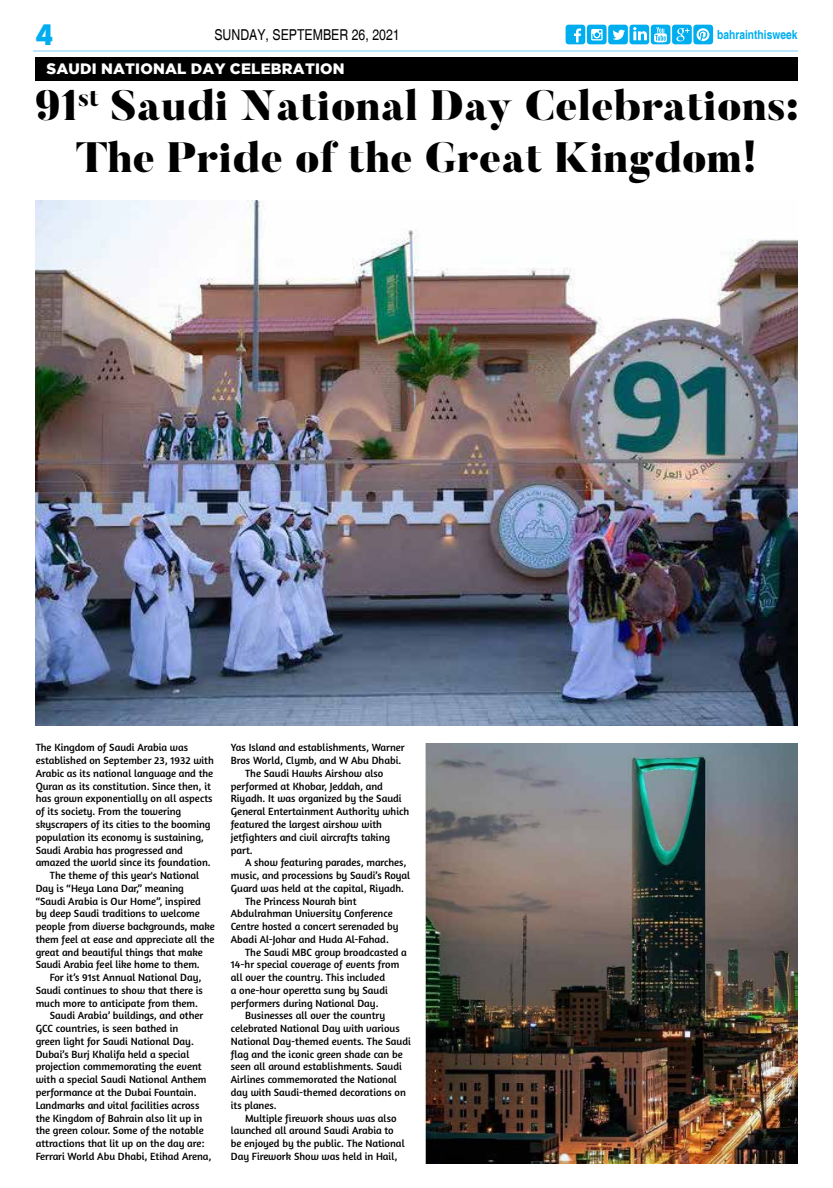
<style>
.page{position:relative;width:833px;height:1188px;background:#fff}
.page>*{position:absolute;margin:0;border:0;box-sizing:border-box;transform-origin:0 0}
.t1{font:900 42.25px/51.6px "Butler";color:#000;text-align:center}
.t2{font:900 27.5px "Clan OT";color:#00aeef}
.t3{font:900 15px "Gotham";letter-spacing:.015em;color:#fff}
.t4{font:condensed 15px "Helvetica";color:#000}
.t5{font:700 condensed 12.5px "Helvetica";color:#00aeef}
.t6{font:10.62px "Amaranth";color:#000}
</style>
<div class="page">
<hr style="left:34px;top:50px;width:764px;height:2px;background:#b9e6fa">
<div style="left:565px;top:25px;width:20px;height:19px;background:#00aeef;border-radius:3px"></div>
<svg style="left:574px;top:28px;width:7px;height:14px"></svg>
<div style="left:608px;top:25px;width:20px;height:19px;background:#00aeef;border-radius:3px"></div>
<div style="left:587px;top:25px;width:19px;height:19px;background:#00aeef;border-radius:3px"></div>
<svg style="left:591px;top:29px;width:11px;height:11px"></svg>
<div style="left:672px;top:25px;width:20px;height:19px;background:#00aeef;border-radius:3px"></div>
<svg style="left:676px;top:28px;width:13px;height:13px"></svg>
<div style="left:693px;top:25px;width:20px;height:19px;background:#00aeef;border-radius:3px"></div>
<svg style="left:696px;top:28px;width:13px;height:13px"></svg>
<svg style="left:612px;top:25px;width:58px;height:19px"></svg>
<div style="left:36px;top:58px;width:761px;height:23px;background:#000"></div>
<img style="left:36px;top:200px;width:762px;height:525px">
<img style="left:425px;top:743px;width:372px;height:420px">
<h2 class="t2" style="left:35px;top:19px;width:19px">4</h2>
<h3 class="t4" style="left:214px;top:26px;width:187px">SUNDAY, SEPTEMBER 26, 2021</h3>
<p class="t5" style="left:717px;top:27px;width:82px">bahrainthisweek</p>
<h3 class="t3" style="left:46px;top:60px;width:300px">SAUDI NATIONAL DAY CELEBRATION</h3>
<h1 class="t1" style="left:35px;top:81px;width:766px">91<sup>st</sup> Saudi National Day Celebrations:<br>The Pride of the Great Kingdom!</h1>
<p class="t6" style="left:36px;top:741px;width:154px">The Kingdom of Saudi Arabia was</p>
<p class="t6" style="left:36px;top:754px;width:180px">established on September 23, 1932 with</p>
<p class="t6" style="left:36px;top:766px;width:179px">Arabic as its national language and the</p>
<p class="t6" style="left:36px;top:779px;width:177px">Quran as its constitution. Since then, it</p>
<p class="t6" style="left:36px;top:792px;width:178px">has grown exponentially on all aspects</p>
<p class="t6" style="left:36px;top:805px;width:147px">of its society. From the towering</p>
<p class="t6" style="left:36px;top:817px;width:176px">skyscrapers of its cities to the booming</p>
<p class="t6" style="left:36px;top:830px;width:170px">population its economy is sustaining,</p>
<p class="t6" style="left:36px;top:843px;width:149px">Saudi Arabia has progressed and</p>
<p class="t6" style="left:36px;top:856px;width:177px">amazed the world since its foundation.</p>
<p class="t6" style="left:50px;top:868px;width:151px">The theme of this year's National</p>
<p class="t6" style="left:36px;top:881px;width:150px">Day is “Heya Lana Dar,” meaning</p>
<p class="t6" style="left:36px;top:894px;width:167px">“Saudi Arabia is Our Home”, inspired</p>
<p class="t6" style="left:36px;top:907px;width:166px">by deep Saudi traditions to welcome</p>
<p class="t6" style="left:36px;top:919px;width:181px">people from diverse backgrounds, make</p>
<p class="t6" style="left:36px;top:932px;width:180px">them feel at ease and appreciate all the</p>
<p class="t6" style="left:36px;top:945px;width:169px">great and beautiful things that make</p>
<p class="t6" style="left:36px;top:958px;width:166px">Saudi Arabia feel like home to them.</p>
<p class="t6" style="left:50px;top:970px;width:153px">For it’s 91st Annual National Day,</p>
<p class="t6" style="left:36px;top:983px;width:169px">Saudi continues to show that there is</p>
<p class="t6" style="left:36px;top:996px;width:164px">much more to anticipate from them.</p>
<p class="t6" style="left:50px;top:1009px;width:155px">Saudi Arabia’ buildings, and other</p>
<p class="t6" style="left:36px;top:1021px;width:144px">GCC countries, is seen bathed in</p>
<p class="t6" style="left:36px;top:1034px;width:160px">green light for Saudi National Day.</p>
<p class="t6" style="left:36px;top:1047px;width:155px">Dubai’s Burj Khalifa held a special</p>
<p class="t6" style="left:36px;top:1060px;width:167px">projection commemorating the event</p>
<p class="t6" style="left:36px;top:1072px;width:172px">with a special Saudi National Anthem</p>
<p class="t6" style="left:36px;top:1085px;width:162px">performance at the Dubai Fountain.</p>
<p class="t6" style="left:36px;top:1098px;width:165px">Landmarks and vital facilities across</p>
<p class="t6" style="left:36px;top:1111px;width:168px">the Kingdom of Bahrain also lit up in</p>
<p class="t6" style="left:36px;top:1123px;width:170px">the green colour. Some of the notable</p>
<p class="t6" style="left:36px;top:1136px;width:170px">attractions that lit up on the day are:</p>
<p class="t6" style="left:36px;top:1149px;width:177px">Ferrari World Abu Dhabi, Etihad Arena,</p>
<p class="t6" style="left:231px;top:741px;width:175px">Yas Island and establishments, Warner</p>
<p class="t6" style="left:231px;top:754px;width:172px">Bros World, Clymb, and W Abu Dhabi.</p>
<p class="t6" style="left:245px;top:766px;width:140px">The Saudi Hawks Airshow also</p>
<p class="t6" style="left:231px;top:779px;width:153px">performed at Khobar, Jeddah, and</p>
<p class="t6" style="left:231px;top:792px;width:172px">Riyadh. It was organized by the Saudi</p>
<p class="t6" style="left:231px;top:805px;width:180px">General Entertainment Authority which</p>
<p class="t6" style="left:231px;top:817px;width:153px">featured the largest airshow with</p>
<p class="t6" style="left:231px;top:830px;width:161px">jetfighters and civil aircrafts taking</p>
<p class="t6" style="left:231px;top:843px;width:23px">part.</p>
<p class="t6" style="left:245px;top:856px;width:163px">A show featuring parades, marches,</p>
<p class="t6" style="left:231px;top:868px;width:181px">music, and processions by Saudi’s Royal</p>
<p class="t6" style="left:231px;top:881px;width:175px">Guard was held at the capital, Riyadh.</p>
<p class="t6" style="left:245px;top:894px;width:113px">The Princess Nourah bint</p>
<p class="t6" style="left:231px;top:907px;width:163px">Abdulrahman University Conference</p>
<p class="t6" style="left:231px;top:919px;width:169px">Centre hosted a concert serenaded by</p>
<p class="t6" style="left:231px;top:932px;width:159px">Abadi Al-Johar and Huda Al-Fahad.</p>
<p class="t6" style="left:245px;top:945px;width:163px">The Saudi MBC group broadcasted a</p>
<p class="t6" style="left:231px;top:958px;width:170px">14-hr special coverage of events from</p>
<p class="t6" style="left:231px;top:970px;width:156px">all over the country. This included</p>
<p class="t6" style="left:231px;top:983px;width:158px">a one-hour operetta sung by Saudi</p>
<p class="t6" style="left:231px;top:996px;width:149px">performers during National Day.</p>
<p class="t6" style="left:245px;top:1009px;width:142px">Businesses all over the country</p>
<p class="t6" style="left:231px;top:1021px;width:170px">celebrated National Day with various</p>
<p class="t6" style="left:231px;top:1034px;width:181px">National Day-themed events. The Saudi</p>
<p class="t6" style="left:231px;top:1047px;width:173px">flag and the iconic green shade can be</p>
<p class="t6" style="left:231px;top:1060px;width:172px">seen all around establishments. Saudi</p>
<p class="t6" style="left:231px;top:1072px;width:167px">Airlines commemorated the National</p>
<p class="t6" style="left:231px;top:1085px;width:176px">day with Saudi-themed decorations on</p>
<p class="t6" style="left:231px;top:1098px;width:47px">its planes.</p>
<p class="t6" style="left:245px;top:1111px;width:153px">Multiple firework shows was also</p>
<p class="t6" style="left:231px;top:1123px;width:164px">launched all around Saudi Arabia to</p>
<p class="t6" style="left:231px;top:1136px;width:175px">be enjoyed by the public. The National</p>
<p class="t6" style="left:231px;top:1149px;width:168px">Day Firework Show was held in Hail,</p>
</div>
